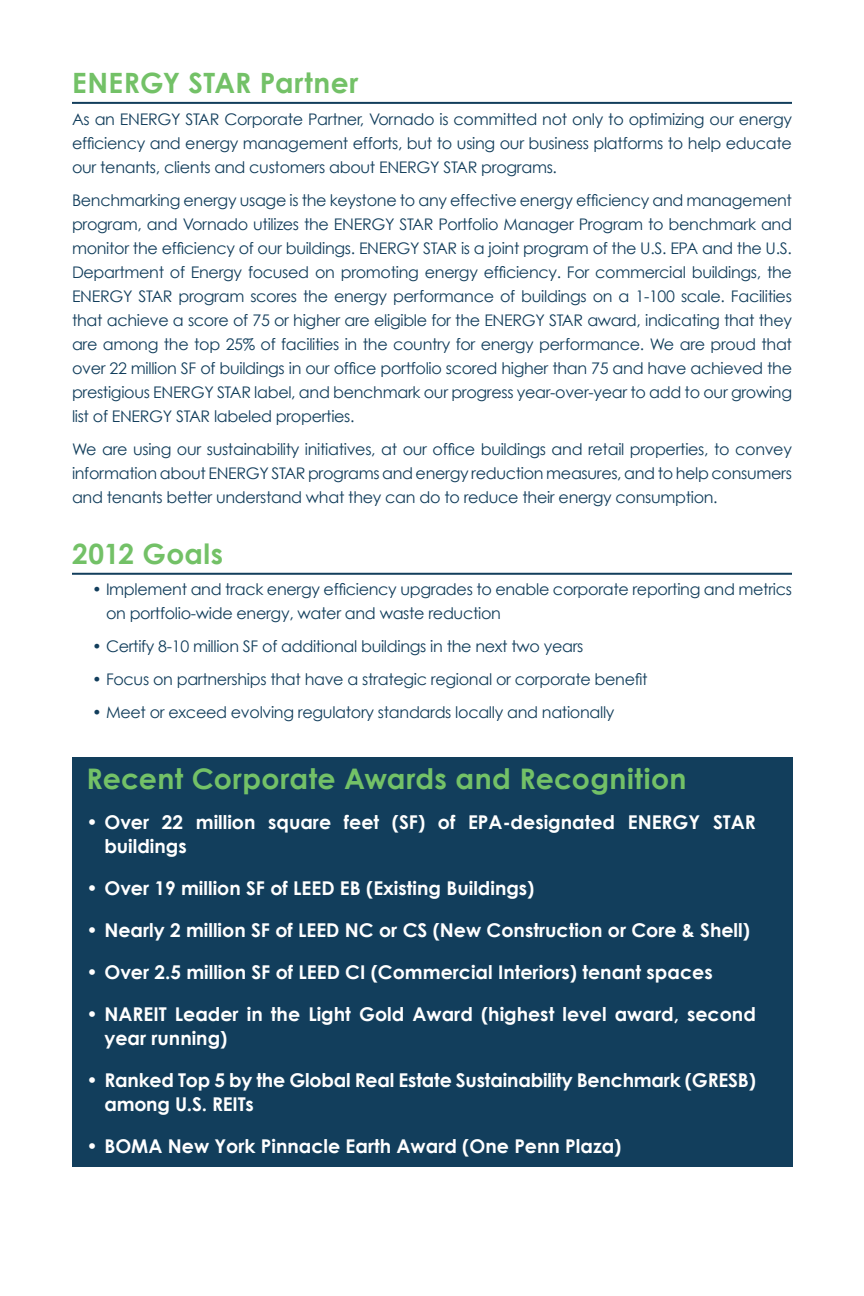
<style>
.page{position:relative;width:864px;height:1296px;background:#fff}
.page>*{position:absolute;margin:0;border:0;box-sizing:border-box;transform-origin:0 0}
.t1{font:700 28.4px "Century Gothic";color:#73c167}
.t2{font:700 28px "Century Gothic";color:#73c167}
.t3{font:700 19px/24px "Century Gothic";color:#fff}
.t4{font:16px/24px "Century Gothic";letter-spacing:-.02em;color:#123e5c;text-align:justify}
</style>
<div class="page">
<div style="left:72px;top:757px;width:720px;height:410px;background:#123e5c"></div>
<hr style="left:72px;top:102px;width:720px;height:2px;background:#123e5c">
<hr style="left:72px;top:573px;width:720px;height:2px;background:#123e5c">
<h2 class="t2" style="left:72px;top:65px;width:17px">ENE</h2>
<h2 class="t2" style="left:124px;top:65px;width:236px">RGY STAR Partner</h2>
<p class="t4" style="left:72px;top:107px;width:722px">As an ENERGY STAR Corporate Partner, Vornado is committed not only to optimizing our energy efficiency and energy management efforts, but to using our business platforms to help educate our tenants, clients and customers about ENERGY STAR programs.</p>
<p class="t4" style="left:72px;top:188px;width:722px">Benchmarking energy usage is the keystone to any effective energy efficiency and management program, and Vornado utilizes the ENERGY STAR Portfolio Manager Program to benchmark and monitor the efficiency of our buildings. ENERGY STAR is a joint program of the U.S. EPA and the U.S.<br>Department of Energy focused on promoting energy efficiency. For commercial buildings, the ENERGY STAR program scores the energy performance of buildings on a 1-100 scale. Facilities that achieve a score of 75 or higher are eligible for the ENERGY STAR award, indicating that they are among the top 25% of facilities in the country for energy performance. We are proud that over 22 million SF of buildings in our office portfolio scored higher than 75 and have achieved the prestigious ENERGY STAR label, and benchmark our progress year-over-year to add to our growing list of ENERGY STAR labeled properties.</p>
<p class="t4" style="left:72px;top:437px;width:721px">We are using our sustainability initiatives, at our office buildings and retail properties, to convey information about ENERGY STAR programs and energy reduction measures, and to help consumers and tenants better understand what they can do to reduce their energy consumption.</p>
<h2 class="t2" style="left:72px;top:536px;width:153px">2012 Goals</h2>
<p class="t4" style="left:106px;top:577px;width:687px;text-indent:-14px">• Implement and track energy efficiency upgrades to enable corporate reporting and metrics on portfolio-wide energy, water and waste reduction</p>
<p class="t4" style="left:92px;top:634px;width:493px">• Certify 8-10 million SF of additional buildings in the next two years</p>
<p class="t4" style="left:92px;top:667px;width:557px">• Focus on partnerships that have a strategic regional or corporate benefit</p>
<p class="t4" style="left:92px;top:700px;width:524px">• Meet or exceed evolving regulatory standards locally and nationally</p>
<h1 class="t1" style="left:86px;top:760px;width:602px">Recent Corporate Awards and Recognition</h1>
<p class="t3" style="left:104px;top:809px;width:653px;text-indent:-18px">• Over 22 million square feet (SF) of EPA-designated ENERGY STAR buildings</p>
<p class="t3" style="left:86px;top:875px;width:450px">• Over 19 million SF of LEED EB (Existing Buildings)</p>
<p class="t3" style="left:86px;top:917px;width:665px">• Nearly 2 million SF of LEED NC or CS (New Construction or Core &amp; Shell)</p>
<p class="t3" style="left:86px;top:959px;width:628px">• Over 2.5 million SF of LEED CI (Commercial Interiors) tenant spaces</p>
<p class="t3" style="left:104px;top:1001px;width:653px;text-indent:-18px">• NAREIT Leader in the Light Gold Award (highest level award, second year running)</p>
<p class="t3" style="left:104px;top:1067px;width:653px;text-indent:-18px">• Ranked Top 5 by the Global Real Estate Sustainability Benchmark (GRESB) among U.S. REITs</p>
<p class="t3" style="left:86px;top:1133px;width:537px">• BOMA New York Pinnacle Earth Award (One Penn Plaza)</p>
</div>
